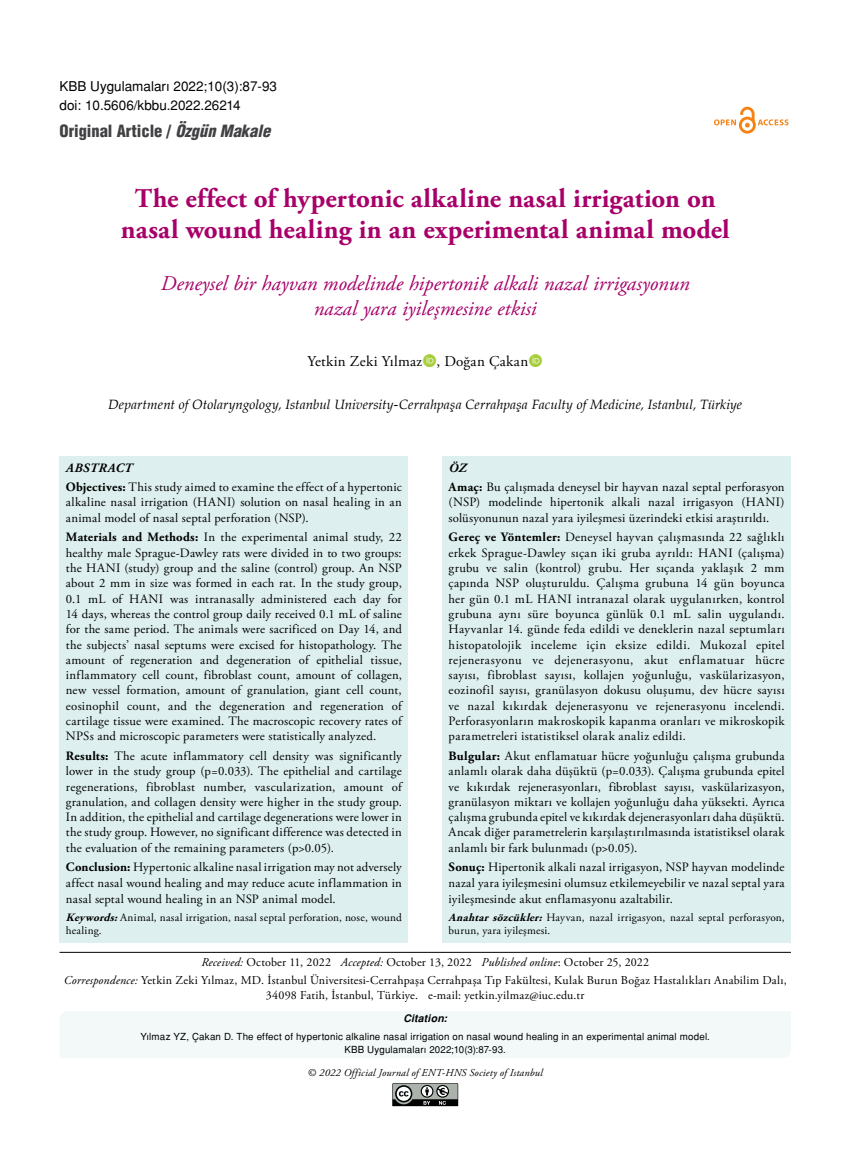
<style>
.page{position:relative;width:859px;height:1170px;background:#fff}
.page>*{position:absolute;margin:0;border:0;box-sizing:border-box;transform-origin:0 0}
.t1{font:700 27px/31.5px "Adobe Garamond Pro";letter-spacing:.005em;color:#a70069;text-align:center}
.t2{font:italic 21px/25.5px "Adobe Garamond Pro";color:#a70069;text-align:center}
.t3{font:16.5px "Helvetica Condensed Black Tr";color:#414042}
.t4{font:15px "Adobe Garamond Pro";letter-spacing:.025em;color:#000}
.t5{font:italic 13.5px "Palatino";color:#000}
.t6{font:13.5px/19.2px "Helvetica Normal Tr";color:#000}
.t7{font:12.75px/15.3px "Adobe Garamond Pro";letter-spacing:.02em;color:#000;text-align:justify}
.t8{font:12px/17.7px "Adobe Garamond Pro";letter-spacing:.02em;color:#000;text-align:center}
.t9{font:11.25px/13.5px "Adobe Garamond Pro";letter-spacing:.02em;color:#000}
.t10{font:italic 10.5px "Adobe Garamond Pro";letter-spacing:.02em;color:#000}
.t11{font:10.5px "Helvetica Bold Italic Tr";letter-spacing:.02em;color:#000}
.t12{font:9.75px/13.5px "Helvetica Normal Tr";letter-spacing:.02em;color:#000;text-align:center}
.s1{font-family:"Helvetica Cond Black Italic Tr"}
.s2{font-weight:700;font-style:italic}
.s3{font-weight:700}
.s4{font-style:italic}
</style>
<div class="page">
<svg style="left:714px;top:107px;width:74px;height:27px"></svg>
<div style="left:442px;top:456px;width:349px;height:486px;background:#ddf0ef"></div>
<div style="left:60px;top:456px;width:348px;height:486px;background:#ddf0ef"></div>
<hr style="left:60px;top:952px;width:731px;height:1px;background:#000">
<div style="left:60px;top:1011px;width:731px;height:46px;background:#f2f9f8"></div>
<svg style="left:392px;top:1083px;width:66px;height:23px;background:#727572"></svg>
<p class="t6" style="left:60px;top:76px;width:219px">KBB Uygulamaları 2022;10(3):87-93 doi: 10.5606/kbbu.2022.26214</p>
<p class="t3" style="left:60px;top:120px;width:212px">Original Article / <span class="s1">Özgün Makale</span></p>
<h1 class="t1" style="left:121px;top:183px;width:610px">The effect of hypertonic alkaline nasal irrigation on nasal wound healing in an experimental animal model</h1>
<h2 class="t2" style="left:161px;top:271px;width:530px">Deneysel bir hayvan modelinde hipertonik alkali nazal irrigasyonun nazal yara iyileşmesine etkisi</h2>
<p class="t4" style="left:307px;top:352px;width:222px">Yetkin Zeki Yılmaz , Doğan Çakan</p>
<p class="t5" style="left:108px;top:393px;width:635px">Department of Otolaryngology, Istanbul University-Cerrahpaşa Cerrahpaşa Faculty of Medicine, Istanbul, Türkiye</p>
<p class="t7" style="left:66px;top:458px;width:337px;line-height:19.5px"><span class="s2">ABSTRACT<br></span><span class="s3">Objectives:</span> This study aimed to examine the effect of a hypertonic</p>
<p class="t7" style="left:66px;top:495px;width:337px">alkaline nasal irrigation (HANI) solution on nasal healing in an animal model of nasal septal perforation (NSP).</p>
<p class="t7" style="left:66px;top:530px;width:337px"><span class="s3">Materials and Methods:</span> In the experimental animal study, 22 healthy male Sprague-Dawley rats were divided in to two groups: the HANI (study) group and the saline (control) group. An NSP about 2 mm in size was formed in each rat. In the study group, 0.1 mL of HANI was intranasally administered each day for 14 days, whereas the control group daily received 0.1 mL of saline for the same period. The animals were sacrificed on Day 14, and the subjects’ nasal septums were excised for histopathology. The amount of regeneration and degeneration of epithelial tissue, inflammatory cell count, fibroblast count, amount of collagen, new vessel formation, amount of granulation, giant cell count, eosinophil count, and the degeneration and regeneration of cartilage tissue were examined. The macroscopic recovery rates of NPSs and microscopic parameters were statistically analyzed.</p>
<p class="t7" style="left:66px;top:748px;width:337px"><span class="s3">Results:</span> The acute inflammatory cell density was significantly lower in the study group (p=0.033). The epithelial and cartilage regenerations, fibroblast number, vascularization, amount of granulation, and collagen density were higher in the study group.<br>In addition, the epithelial and cartilage degenerations were lower in the study group. However, no significant difference was detected in the evaluation of the remaining parameters (p&gt;0.05).</p>
<p class="t7" style="left:66px;top:859px;width:337px;line-height:15.8px"><span class="s3">Conclusion:</span> Hypertonic alkaline nasal irrigation may not adversely affect nasal wound healing and may reduce acute inflammation in nasal septal wound healing in an NSP animal model.</p>
<p class="t9" style="left:66px;top:910px;width:337px"><span class="s2">Keywords:</span>Animal, nasal irrigation, nasal septal perforation, nose, wound healing.</p>
<p class="t7" style="left:449px;top:458px;width:337px;line-height:19.5px"><span class="s2">ÖZ<br></span><span class="s3">Amaç:</span> Bu çalışmada deneysel bir hayvan nazal septal perforasyon</p>
<p class="t7" style="left:449px;top:495px;width:337px">(NSP) modelinde hipertonik alkali nazal irrigasyon (HANI) solüsyonunun nazal yara iyileşmesi üzerindeki etkisi araştırıldı.</p>
<p class="t7" style="left:449px;top:530px;width:337px"><span class="s3">Gereç ve Yöntemler:</span> Deneysel hayvan çalışmasında 22 sağlıklı erkek Sprague-Dawley sıçan iki gruba ayrıldı: HANI (çalışma) grubu ve salin (kontrol) grubu. Her sıçanda yaklaşık 2 mm çapında NSP oluşturuldu. Çalışma grubuna 14 gün boyunca her gün 0.1 mL HANI intranazal olarak uygulanırken, kontrol grubuna aynı süre boyunca günlük 0.1 mL salin uygulandı.<br>Hayvanlar 14. günde feda edildi ve deneklerin nazal septumları histopatolojik inceleme için eksize edildi. Mukozal epitel rejenerasyonu ve dejenerasyonu, akut enflamatuar hücre sayısı, fibroblast sayısı, kollajen yoğunluğu, vaskülarizasyon, eozinofil sayısı, granülasyon dokusu oluşumu, dev hücre sayısı ve nazal kıkırdak dejenerasyonu ve rejenerasyonu incelendi.<br>Perforasyonların makroskopik kapanma oranları ve mikroskopik parametreleri istatistiksel olarak analiz edildi.</p>
<p class="t7" style="left:449px;top:748px;width:337px"><span class="s3">Bulgular:</span> Akut enflamatuar hücre yoğunluğu çalışma grubunda anlamlı olarak daha düşüktü (p=0.033). Çalışma grubunda epitel ve kıkırdak rejenerasyonları, fibroblast sayısı, vaskülarizasyon, granülasyon miktarı ve kollajen yoğunluğu daha yüksekti. Ayrıca çalışma grubunda epitel ve kıkırdak dejenerasyonları daha düşüktü.<br>Ancak diğer parametrelerin karşılaştırılmasında istatistiksel olarak anlamlı bir fark bulunmadı (p&gt;0.05).</p>
<p class="t7" style="left:449px;top:859px;width:337px;line-height:15.8px"><span class="s3">Sonuç:</span> Hipertonik alkali nazal irrigasyon, NSP hayvan modelinde nazal yara iyileşmesini olumsuz etkilemeyebilir ve nazal septal yara iyileşmesinde akut enflamasyonu azaltabilir.</p>
<p class="t9" style="left:449px;top:910px;width:337px"><span class="s2">Anahtar sözcükler:</span>Hayvan, nazal irrigasyon, nazal septal perforasyon, burun, yara iyileşmesi.</p>
<p class="t8" style="left:64px;top:953px;width:724px"><span class="s4">Received:</span> October 11, 2022 <span class="s4">Accepted:</span> October 13, 2022 <span class="s4">Published online</span>: October 25, 2022<br><span class="s4">Correspondence:</span> Yetkin Zeki Yılmaz, MD. İstanbul Üniversitesi-Cerrahpaşa Cerrahpaşa Tıp Fakültesi, Kulak Burun Boğaz Hastalıkları Anabilim Dalı,</p>
<p class="t8" style="left:266px;top:986px;width:320px">34098 Fatih, İstanbul, Türkiye. e-mail: yetkin.yilmaz@iuc.edu.tr</p>
<p class="t11" style="left:403px;top:1011px;width:45px">Citation:</p>
<p class="t12" style="left:141px;top:1029px;width:571px">Yılmaz YZ, Çakan D. The effect of hypertonic alkaline nasal irrigation on nasal wound healing in an experimental animal model.<br>KBB Uygulamaları 2022;10(3):87-93.</p>
<p class="t10" style="left:308px;top:1065px;width:237px">© 2022 Official Journal of ENT-HNS Society of Istanbul</p>
</div>
